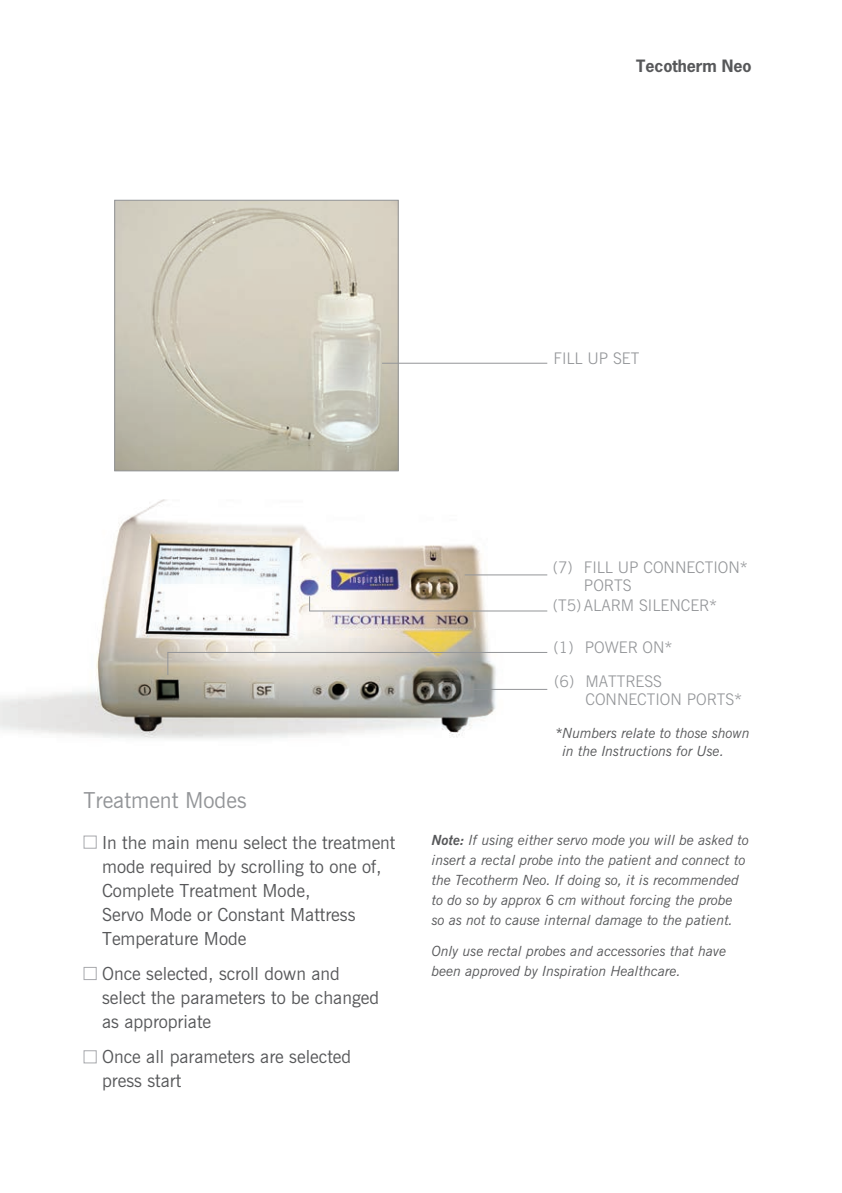
<style>
.page{position:relative;width:842px;height:1193px;background:#fff}
.page>*{position:absolute;margin:0;border:0;box-sizing:border-box;transform-origin:0 0}
.t1{font:22px "News Gothic BT";color:#939598}
.t2{font:18px/24px "News Gothic BT";color:#57585a}
.t3{font:300 16px/20.6px "News Gothic BT";color:#939598}
.t4{font:700 16px "News Gothic";color:#57585a}
.t5{font:italic 14px/20px "News Gothic BT";color:#57585a}
.s1{font-weight:700}
</style>
<div class="page">
<div style="left:84px;top:835px;width:13px;height:14px;border:1px solid #a8a9ad"></div>
<div style="left:84px;top:967px;width:13px;height:13px;border:1px solid #a8a9ad"></div>
<div style="left:84px;top:1050px;width:13px;height:13px;border:1px solid #a8a9ad"></div>
<img style="left:116px;top:202px;width:281px;height:267px">
<div style="left:114px;top:200px;width:285px;height:271px;border:1px solid #939598"></div>
<img style="left:0;top:499px;width:507px;height:240px">
<hr style="left:382px;top:363px;width:165px;height:1px;background:#939598">
<hr style="left:465px;top:574px;width:82px;height:1px;background:#939598">
<hr style="left:309px;top:610px;width:238px;height:1px;background:#939598">
<svg style="left:309px;top:596px;width:1px;height:14px"></svg>
<hr style="left:168px;top:652px;width:379px;height:1px;background:#939598">
<svg style="left:167px;top:652px;width:1px;height:23px"></svg>
<hr style="left:465px;top:689px;width:82px;height:1px;background:#939598">
<p class="t4" style="left:636px;top:55px;width:117px">Tecotherm Neo</p>
<p class="t3" style="left:554px;top:348px;width:87px">FILL UP SET</p>
<h1 class="t1" style="left:84px;top:786px;width:165px">Treatment Modes</h1>
<p class="t2" style="left:102px;top:830px;width:295px">In the main menu select the treatment mode required by scrolling to one of,<br>Complete Treatment Mode,<br>Servo Mode or Constant Mattress<br>Temperature Mode</p>
<p class="t2" style="left:102px;top:961px;width:278px">Once selected, scroll down and select the parameters to be changed as appropriate</p>
<p class="t2" style="left:102px;top:1045px;width:251px">Once all parameters are selected press start</p>
<p class="t3" style="left:553px;top:556px;width:142px">(7) FILL UP CONNECTI</p>
<p class="t3" style="left:718px;top:556px;width:31px">ON*</p>
<p class="t3" style="left:553px;top:574px;width:166px;text-indent:31px">PORTS<br>(T5) ALARM SILENCER*</p>
<p class="t3" style="left:554px;top:630px;width:120px;line-height:34.4px">(1) POWER ON* (6) MATT</p>
<p class="t3" style="left:585px;top:672px;width:60px;line-height:18px;text-indent:40px">RESS<br>CONNECTI</p>
<p class="t3" style="left:660px;top:689px;width:84px">ON PORTS*</p>
<p class="t5" style="left:562px;top:724px;width:189px;line-height:18px;text-indent:-7px">*Numbers relate to those shown in the Instructions for Use.</p>
<p class="t5" style="left:432px;top:830px;width:319px"><span class="s1">Note:</span> If using either servo mode you will be asked to insert a rectal probe into the patient and connect to the Tecotherm Neo. If doing so, it is recommended to do so by approx 6 cm without forcing the probe so as not to cause internal damage to the patient.</p>
<p class="t5" style="left:432px;top:941px;width:296px">Only use rectal probes and accessories that have been approved by Inspiration Healthcare.</p>
</div>
